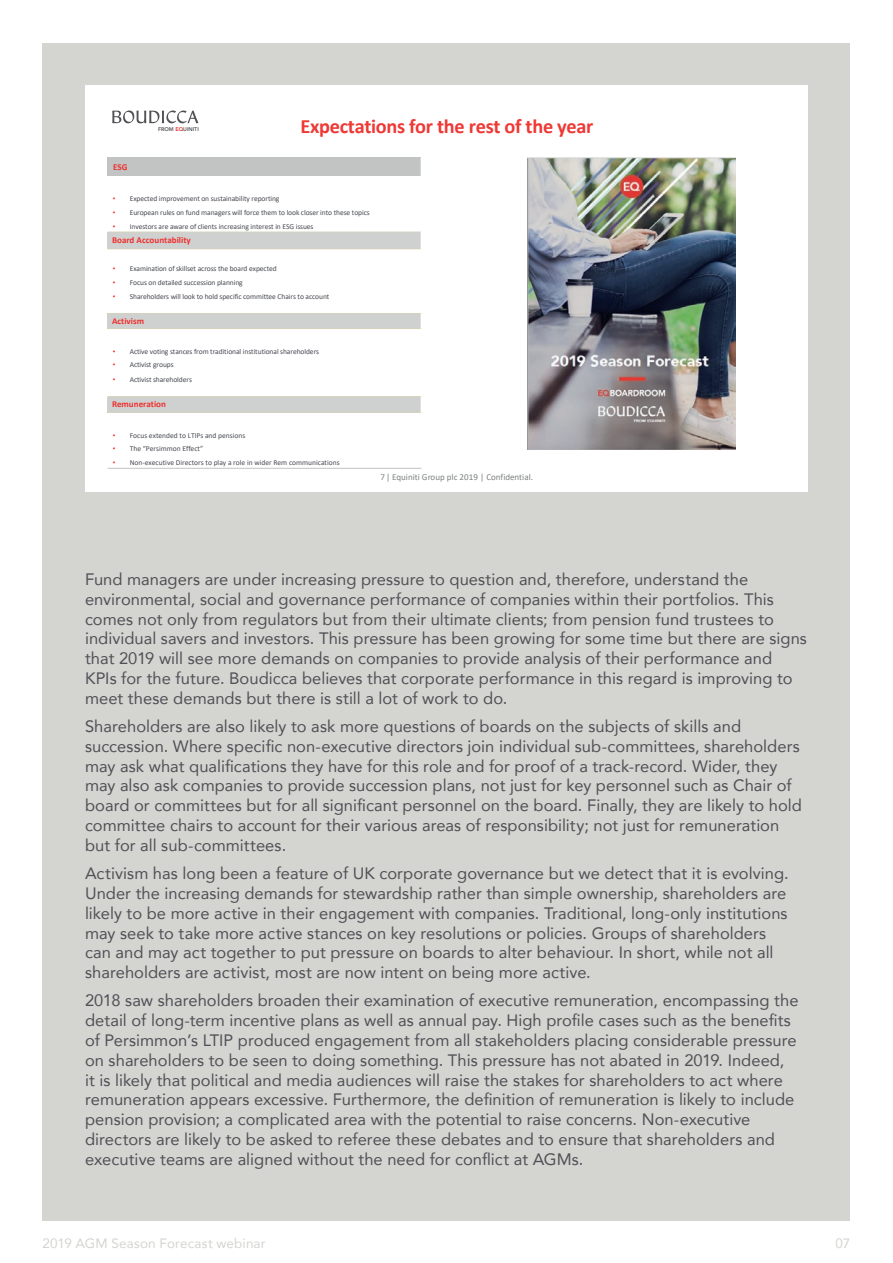
<style>
.page{position:relative;width:893px;height:1263px;background:#fff}
.page>*{position:absolute;margin:0;border:0;box-sizing:border-box;transform-origin:0 0}
.t1{font:700 20.4px "Calibri";letter-spacing:-.015em;color:#ee3935}
.t2{font:16.5px/19.8px "Avenir";letter-spacing:.005em;color:#505056}
.t3{font:13.5px "Avenir";letter-spacing:.01em;color:#d4d5d1}
.t4{font:700 9px "Calibri";color:#ee2f2d}
.t5{font:9px "Calibri";color:#7e8182}
.t6{font:7.5px "Calibri";letter-spacing:-.01em;color:#484b53}
.t7{font:800 5.4px "Avenir";color:#505156}
.s1{color:#eb2828}
.s2{font-family:"Arial";color:#ee2f2d}
</style>
<div class="page">
<div style="left:43px;top:43px;width:807px;height:1177px;background:#d4d5d1"></div>
<div style="left:85px;top:85px;width:723px;height:407px;background:#fff"></div>
<svg style="left:112px;top:110px;width:86px;height:13px"></svg>
<div style="left:108px;top:157px;width:313px;height:19px;background:#c2c3c3"></div>
<div style="left:108px;top:232px;width:313px;height:17px;background:#cfd1d0"></div>
<div style="left:108px;top:313px;width:313px;height:16px;background:#cfd1d0"></div>
<div style="left:108px;top:397px;width:313px;height:15px;background:#cfd1d0"></div>
<hr style="left:108px;top:232px;width:314px;height:1px;background:#d5d2bc">
<hr style="left:108px;top:249px;width:314px;height:1px;background:#d5d2bc">
<hr style="left:108px;top:313px;width:314px;height:1px;background:#d5d2bc">
<hr style="left:108px;top:328px;width:314px;height:1px;background:#d5d2bc">
<hr style="left:108px;top:396px;width:314px;height:1px;background:#d5d2bc">
<hr style="left:108px;top:412px;width:314px;height:1px;background:#d5d2bc">
<hr style="left:421px;top:157px;width:1px;height:312px;background:#fff">
<hr style="left:108px;top:468px;width:314px;height:1px;background:#c2c3c3">
<img style="left:528px;top:157px;width:208px;height:292px">
<p class="t7" style="left:158px;top:125px;width:42px">FROM <span class="s1">EQ</span>UINITI</p>
<p class="t1" style="left:301px;top:112px;width:294px">Expectations for the rest of the year</p>
<p class="t4" style="left:113px;top:160px;width:16px">ESG</p>
<p class="t6" style="left:113px;top:194px;width:168px"><span class="s2">•</span> Expected improvement on sustainability reporting</p>
<p class="t6" style="left:113px;top:207px;width:259px"><span class="s2">•</span> European rules on fund managers will force them to look closer into these topics</p>
<p class="t6" style="left:113px;top:222px;width:202px"><span class="s2">•</span> Investors are aware of clients increasing interest in ESG issues</p>
<p class="t4" style="left:112px;top:234px;width:80px">Board Accountability</p>
<p class="t6" style="left:113px;top:263px;width:166px"><span class="s2">•</span> Examination of skillset across the board expected</p>
<p class="t6" style="left:113px;top:278px;width:132px"><span class="s2">•</span> Focus on detailed succession planning</p>
<p class="t6" style="left:113px;top:291px;width:218px"><span class="s2">•</span> Shareholders will look to hold specific committee Chairs to account</p>
<p class="t4" style="left:112px;top:315px;width:34px">Activism</p>
<p class="t6" style="left:113px;top:346px;width:208px"><span class="s2">•</span> Active voting stances from traditional institutional shareholders</p>
<p class="t6" style="left:113px;top:360px;width:62px"><span class="s2">•</span> Activist groups</p>
<p class="t6" style="left:113px;top:374px;width:81px"><span class="s2">•</span> Activist shareholders</p>
<p class="t4" style="left:112px;top:398px;width:55px">Remuneration</p>
<p class="t6" style="left:113px;top:430px;width:134px"><span class="s2">•</span> Focus extended to LTIPs and pensions</p>
<p class="t6" style="left:113px;top:443px;width:92px"><span class="s2">•</span> The “Persimmon Effect”</p>
<p class="t6" style="left:113px;top:458px;width:228px"><span class="s2">•</span> Non-executive Directors to play a role in wider Rem communications</p>
<p class="t5" style="left:380px;top:470px;width:154px">7| Equiniti Group plc 2019 | Confidential.</p>
<p class="t2" style="left:85px;top:569px;width:723px">Fund managers are under increasing pressure to question and, therefore, understand the environmental, social and governance performance of companies within their portfolios. This comes not only from regulators but from their ultimate clients; from pension fund trustees to individual savers and investors. This pressure has been growing for some time but there are signs that 2019 will see more demands on companies to provide analysis of their performance and KPIs for the future. Boudicca believes that corporate performance in this regard is improving to meet these demands but there is still a lot of work to do.</p>
<p class="t2" style="left:85px;top:716px;width:718px">Shareholders are also likely to ask more questions of boards on the subjects of skills and succession. Where specific non-executive directors join individual sub-committees, shareholders may ask what qualifications they have for this role and for proof of a track-record. Wider, they may also ask companies to provide succession plans, not just for key personnel such as Chair of board or committees but for all significant personnel on the board. Finally, they are likely to hold committee chairs to account for their various areas of responsibility; not just for remuneration but for all sub-committees.</p>
<p class="t2" style="left:85px;top:863px;width:705px">Activism has long been a feature of UK corporate governance but we detect that it is evolving.<br>Under the increasing demands for stewardship rather than simple ownership, shareholders are likely to be more active in their engagement with companies. Traditional, long-only institutions may seek to take more active stances on key resolutions or policies. Groups of shareholders can and may act together to put pressure on boards to alter behaviour. In short, while not all shareholders are activist, most are now intent on being more active.</p>
<p class="t2" style="left:85px;top:990px;width:715px">2018 saw shareholders broaden their examination of executive remuneration, encompassing the detail of long-term incentive plans as well as annual pay. High profile cases such as the benefits of Persimmon’s LTIP produced engagement from all stakeholders placing considerable pressure on shareholders to be seen to doing something. This pressure has not abated in 2019. Indeed,<br>it is likely that political and media audiences will raise the stakes for shareholders to act where remuneration appears excessive. Furthermore, the definition of remuneration is likely to include pension provision; a complicated area with the potential to raise concerns. Non-executive directors are likely to be asked to referee these debates and to ensure that shareholders and executive teams are aligned without the need for conflict at AGMs.</p>
<p class="t3" style="left:43px;top:1233px;width:225px">2019 AGM Season Forecast webinar</p>
<p class="t3" style="left:836px;top:1233px;width:16px">07</p>
</div>
